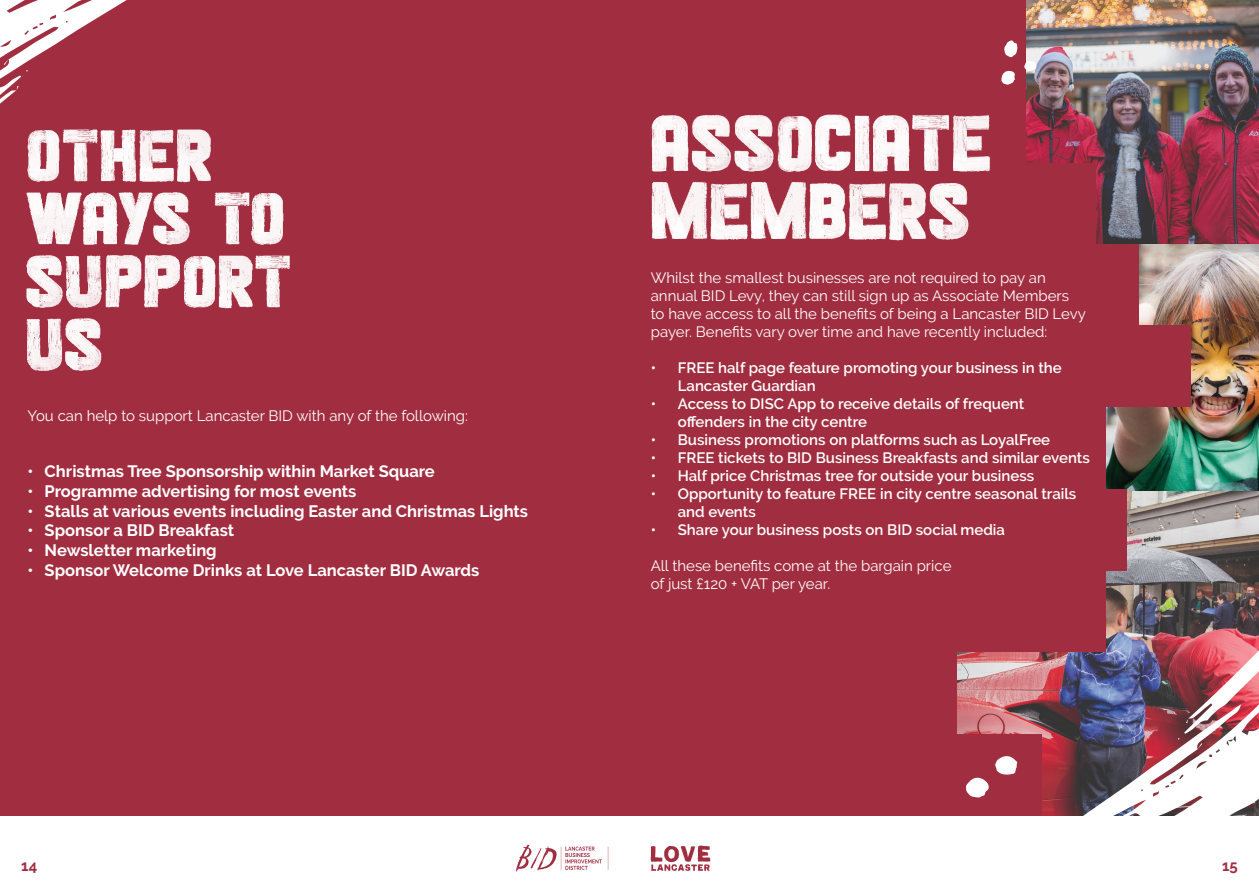
<style>
.page{position:relative;width:1259px;height:893px;background:#fff}
.page>*{position:absolute;margin:0;border:0;box-sizing:border-box;transform-origin:0 0}
.t1{font:700 16.5px "Raleway";color:#fff}
.t2{font:600 15px/18px "Raleway";color:#fff}
.t3{font:15px/18px "Raleway";color:#fff}
.t4{font:700 15px "Raleway";color:#a12e40}
</style>
<div class="page">
<svg style="left:651px;top:845px;width:59px;height:26px"></svg>
<svg style="left:516px;top:844px;width:92px;height:28px"></svg>
<img style="left:1105px;top:244px;width:154px;height:247px">
<img style="left:956px;top:491px;width:303px;height:324px">
<div style="left:0;top:244px;width:1138px;height:81px;background:#a12e40"></div>
<div style="left:0;top:489px;width:1126px;height:81px;background:#a12e40"></div>
<div style="left:0;top:734px;width:1041px;height:81px;background:#a12e40"></div>
<div style="left:0;top:81px;width:1026px;height:82px;background:#a12e40"></div>
<div style="left:0;top:325px;width:1191px;height:82px;background:#a12e40"></div>
<div style="left:0;top:570px;width:1105px;height:82px;background:#a12e40"></div>
<div style="left:0;top:407px;width:1105px;height:82px;background:#a12e40"></div>
<div style="left:0;top:652px;width:956px;height:82px;background:#a12e40"></div>
<div style="left:0;top:0;width:1202px;height:81px;background:#a12e40"></div>
<img style="left:1026px;top:0;width:233px;height:244px">
<svg style="left:966px;top:777px;width:22px;height:20px"></svg>
<img style="left:1056px;top:514px;width:203px;height:302px">
<svg style="left:1024px;top:61px;width:12px;height:10px"></svg>
<svg style="left:1004px;top:40px;width:13px;height:17px"></svg>
<svg style="left:1001px;top:71px;width:14px;height:7px"></svg>
<svg style="left:0;top:0;width:127px;height:244px"></svg>
<img style="left:821px;top:78px;width:406px;height:203px">
<img style="left:9px;top:112px;width:812px;height:259px">
<svg style="left:995px;top:756px;width:22px;height:19px"></svg>
<p class="t3" style="left:28px;top:407px;width:442px">You can help to support Lancaster BID with any of the following:</p>
<p class="t1" style="left:28px;top:462px;width:408px">• Christmas Tree Sponsorship within Market Square</p>
<p class="t1" style="left:28px;top:482px;width:330px">• Programme advertising for most events</p>
<p class="t1" style="left:28px;top:501px;width:502px">• Stalls at various events including Easter and Christmas Lights</p>
<p class="t1" style="left:28px;top:521px;width:208px">• Sponsor a BID Breakfast</p>
<p class="t1" style="left:28px;top:541px;width:191px">• Newsletter marketing</p>
<p class="t1" style="left:28px;top:561px;width:453px">• Sponsor Welcome Drinks at Love Lancaster BID Awards</p>
<p class="t3" style="left:651px;top:268px;width:436px">Whilst the smallest businesses are not required to pay an annual BID Levy, they can still sign up as Associate Members to have access to all the benefits of being a Lancaster BID Levy payer. Benefits vary over time and have recently included:</p>
<p class="t2" style="left:678px;top:358px;width:385px;text-indent:-27px">• FREE half page feature promoting your business in the<br>Lancaster Guardian</p>
<p class="t2" style="left:678px;top:394px;width:348px;text-indent:-27px">• Access to DISC App to receive details of frequent offenders in the city centre</p>
<p class="t2" style="left:651px;top:430px;width:401px">• Business promotions on platforms such as LoyalFree</p>
<p class="t2" style="left:651px;top:448px;width:440px">• FREE tickets to BID Business Breakfasts and similar events</p>
<p class="t2" style="left:651px;top:466px;width:385px">• Half price Christmas tree for outside your business</p>
<p class="t2" style="left:678px;top:484px;width:400px;text-indent:-27px">• Opportunity to feature FREE in city centre seasonal trails and events</p>
<p class="t2" style="left:651px;top:520px;width:356px">• Share your business posts on BID social media</p>
<p class="t3" style="left:651px;top:556px;width:302px">All these benefits come at the bargain price of just £120 + VAT per year.</p>
<p class="t4" style="left:21px;top:857px;width:17px">14</p>
<p class="t4" style="left:1222px;top:857px;width:17px">15</p>
</div>
